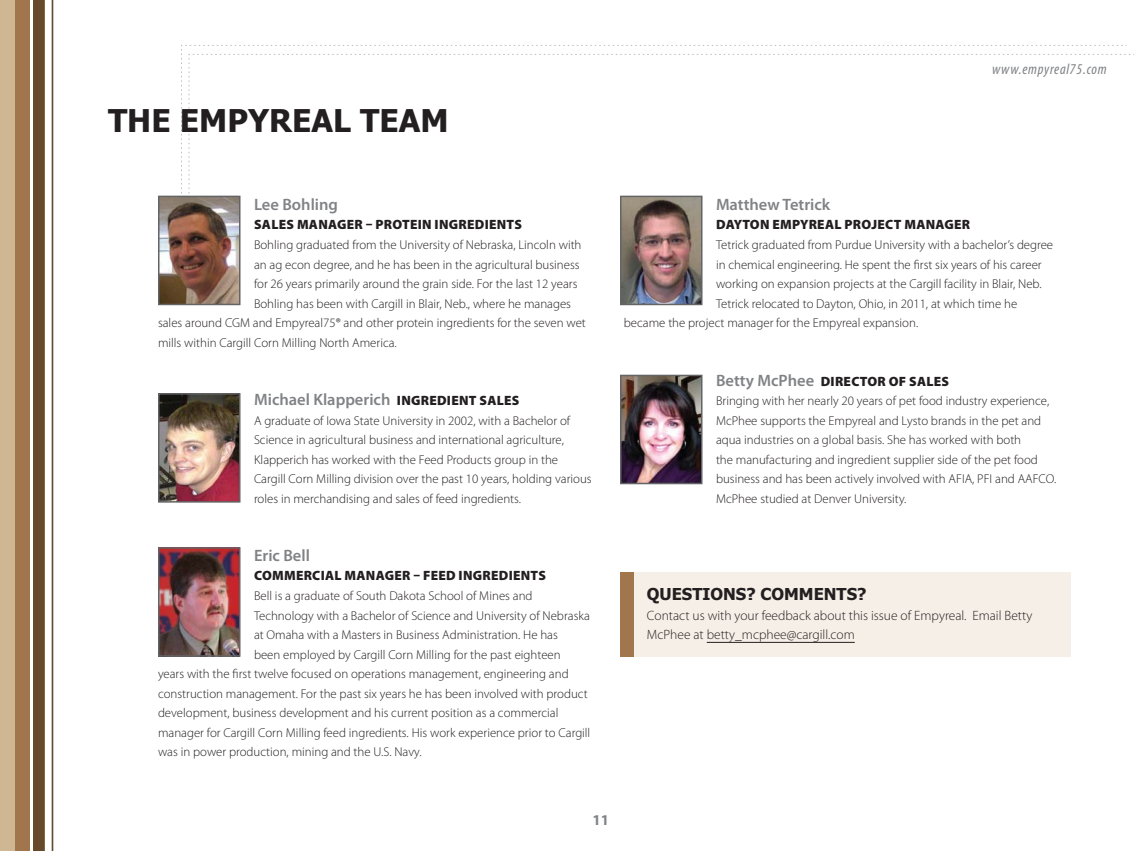
<style>
.page{position:relative;width:1134px;height:851px;background:#fff}
.page>*{position:absolute;margin:0;border:0;box-sizing:border-box;transform-origin:0 0}
.t1{font:700 31.5px "Tahoma";color:#231f20}
.t2{font:600 16.5px "Myriad Pro";color:#808285}
.t3{font:700 16.5px "Tahoma";color:#231f20}
.t4{font:italic condensed 15px "Myriad Pro";letter-spacing:.05em;color:#808285}
.t5{font:700 15px "Myriad Pro";color:#808285}
.t6{font:900 13.5px "Myriad Pro";letter-spacing:.02em;color:#231f20}
.t7{font:300 13.5px/19.5px "Myriad Pro";color:#231f20}
.t8{font:300 12.9px/19.5px "Myriad Pro";color:#231f20}
.s1{font-weight:900;font-size:13.5px;color:#231f20}
.s2{font-weight:600;font-size:16.5px;color:#808285}
</style>
<div class="page">
<div style="left:0;top:0;width:48px;height:850px;background:#67492b"></div>
<div style="left:0;top:0;width:30px;height:850px;background:#a1764d"></div>
<div style="left:0;top:0;width:15px;height:850px;background:#d0b794"></div>
<hr style="left:52px;top:0;width:1px;height:850px;background:#67492b">
<hr style="left:45px;top:0;width:3px;height:850px;background:#fff">
<hr style="left:30px;top:0;width:3px;height:850px;background:#fff">
<img style="left:161px;top:199px;width:77px;height:103px">
<div style="left:158px;top:196px;width:83px;height:109px;border:2px solid #636466"></div>
<img style="left:623px;top:260px;width:77px;height:42px">
<div style="left:620px;top:196px;width:83px;height:109px;border:2px solid #636466"></div>
<img style="left:623px;top:377px;width:77px;height:104px">
<div style="left:620px;top:374px;width:83px;height:110px;border:2px solid #636466"></div>
<img style="left:161px;top:396px;width:77px;height:103px">
<div style="left:158px;top:393px;width:83px;height:109px;border:2px solid #636466"></div>
<img style="left:161px;top:550px;width:77px;height:103px">
<div style="left:158px;top:547px;width:83px;height:109px;border:2px solid #636466"></div>
<div style="left:620px;top:572px;width:450px;height:84px;background:#a1764d"></div>
<div style="left:634px;top:572px;width:436px;height:84px;background:#f6efe7"></div>
<hr style="left:707px;top:642px;width:148px;height:1px;background:#231f20">
<svg style="left:181px;top:45px;width:953px;height:215px"></svg>
<h1 class="t1" style="left:108px;top:103px;width:342px">THE EMPYREAL TEAM</h1>
<p class="t4" style="left:992px;top:60px;width:116px">www.empyreal75.com</p>
<p class="t2" style="left:254px;top:198px;width:86px">Lee Bohling</p>
<p class="t6" style="left:254px;top:219px;width:269px">SALES MANAGER PROTEIN INGREDIENTS</p>
<p class="t8" style="left:254px;top:236px;width:329px">Bohling graduated from the University of Nebraska, Lincoln with</p>
<p class="t8" style="left:254px;top:255px;width:327px">an ag econ degree, and he has been in the agricultural business</p>
<p class="t8" style="left:254px;top:275px;width:325px">for 26 years primarily around the grain side. For the last 12 years</p>
<p class="t8" style="left:254px;top:294px;width:319px">Bohling has been with Cargill in Blair, Neb., where he manages</p>
<p class="t8" style="left:158px;top:314px;width:429px">sales around CGM and Empyreal75® and other protein ingredients for the seven wet</p>
<p class="t8" style="left:158px;top:333px;width:240px">mills within Cargill Corn Milling North America.</p>
<p class="t2" style="left:254px;top:393px;width:267px">Michael Klapperich <span class="s1">INGREDIENT SALES</span></p>
<p class="t8" style="left:254px;top:411px;width:339px">A graduate of Iowa State University in 2002, with a Bachelor of Science in agricultural business and international agriculture, Klapperich has worked with the Feed Products group in the Cargill Corn Milling division over the past 10 years, holding various roles in merchandising and sales of feed ingredients.</p>
<p class="t2" style="left:254px;top:549px;width:57px">Eric Bell</p>
<p class="t6" style="left:254px;top:570px;width:293px">COMMERCIAL MANAGER FEED INGREDIENTS</p>
<p class="t8" style="left:254px;top:587px;width:280px">Bell is a graduate of South Dakota School of Mines and</p>
<p class="t8" style="left:254px;top:606px;width:338px">Technology with a Bachelor of Science and University of Nebraska</p>
<p class="t8" style="left:254px;top:626px;width:305px">at Omaha with a Masters in Business Administration. He has</p>
<p class="t8" style="left:254px;top:645px;width:308px">been employed by Cargill Corn Milling for the past eighteen</p>
<p class="t8" style="left:158px;top:665px;width:412px">years with the first twelve focused on operations management, engineering and</p>
<p class="t8" style="left:158px;top:684px;width:431px">construction management. For the past six years he has been involved with product</p>
<p class="t8" style="left:158px;top:704px;width:402px">development, business development and his current position as a commercial</p>
<p class="t8" style="left:158px;top:723px;width:434px">manager for Cargill Corn Milling feed ingredients. His work experience prior to Cargill</p>
<p class="t8" style="left:158px;top:743px;width:265px">was in power production, mining and the U.S. Navy.</p>
<p class="t2" style="left:716px;top:198px;width:116px">Matthew Tetrick</p>
<p class="t6" style="left:716px;top:219px;width:256px">DAYTON EMPYREAL PROJECT MANAGER</p>
<p class="t8" style="left:716px;top:236px;width:339px">Tetrick graduated from Purdue University with a bachelor’s degree</p>
<p class="t8" style="left:716px;top:255px;width:327px">in chemical engineering. He spent the first six years of his career</p>
<p class="t8" style="left:716px;top:275px;width:327px">working on expansion projects at the Cargill facility in Blair, Neb.</p>
<p class="t8" style="left:716px;top:294px;width:303px">Tetrick relocated to Dayton, Ohio, in 2011, at which time he</p>
<p class="t8" style="left:624px;top:314px;width:296px">became the project manager for the Empyreal expansion.</p>
<p class="t6" style="left:716px;top:376px;width:235px"><span class="s2">Betty McPhee</span> DIRECTOR OF SALES</p>
<p class="t8" style="left:716px;top:392px;width:342px">Bringing with her nearly 20 years of pet food industry experience, McPhee supports the Empyreal and Lysto brands in the pet and aqua industries on a global basis. She has worked with both<br>the manufacturing and ingredient supplier side of the pet food business and has been actively involved with AFIA, PFI and AAFCO.<br>McPhee studied at Denver University.</p>
<p class="t3" style="left:647px;top:585px;width:221px">QUESTIONS? COMMENTS?</p>
<p class="t7" style="left:647px;top:606px;width:387px">Contact us with your feedback about this issue of Empyreal. Email Betty<br>McPhee at betty_mcphee@cargill.com</p>
<p class="t5" style="left:593px;top:814px;width:18px">11</p>
</div>
